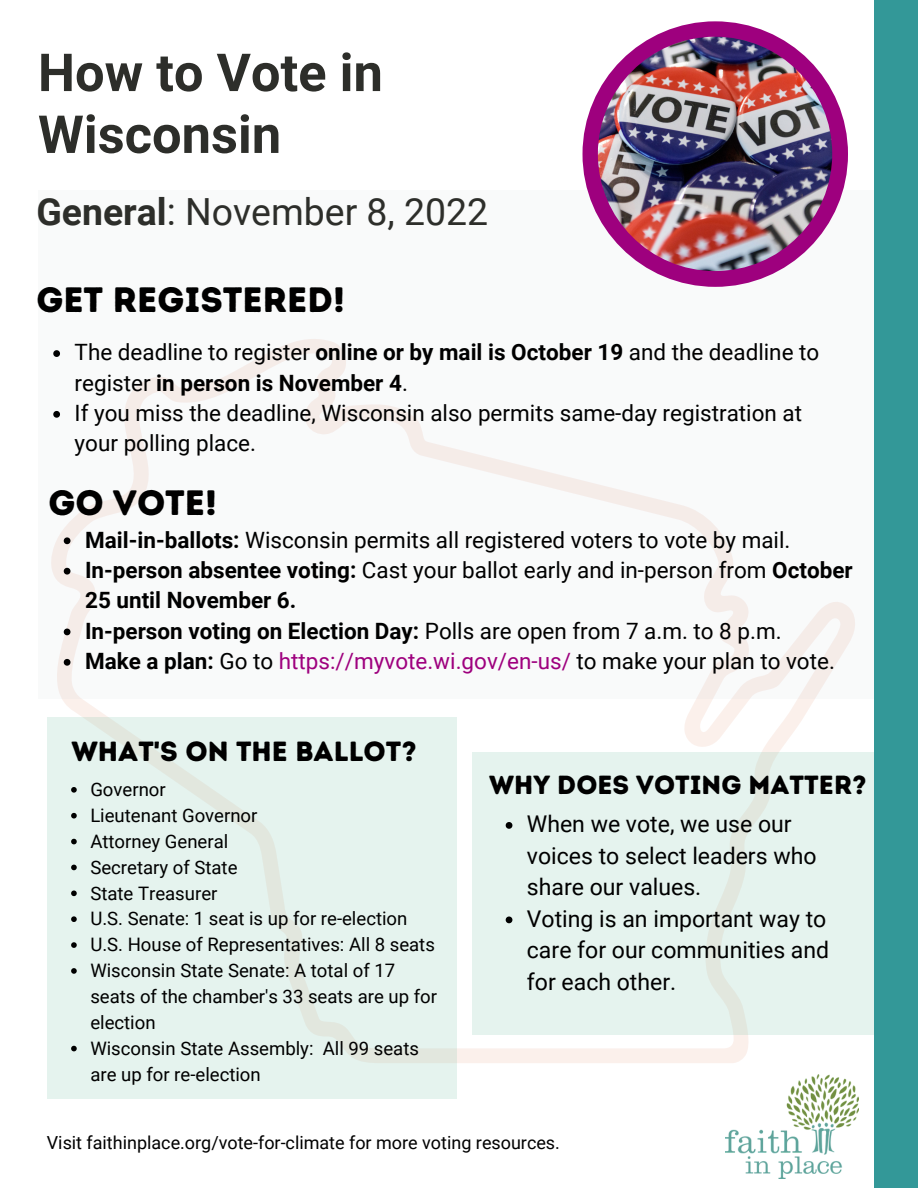
<style>
.page{position:relative;width:918px;height:1188px;background:#fff}
.page>*{position:absolute;margin:0;border:0;box-sizing:border-box;transform-origin:0 0}
.t1{font:700 52.35px/61.8px "Roboto";color:#2d2e2a}
.t2{font:37.35px "Roboto";color:#2d2e2a}
.t3{font:35.25px "Intro Rust Base";color:#000}
.t4{font:27.75px "Intro Rust Base";color:#000}
.t5{font:26.25px "Intro Rust Base";color:#000}
.t6{font:23.1px/31.5px "Roboto";color:#000}
.t7{font:22.5px/30.3px "Roboto";color:#000}
.t8{font:18.6px/25.8px "Roboto";color:#000}
.t9{font:18px "Roboto";color:#000}
.s1{font-weight:700}
.s2{color:#9e007e}
</style>
<div class="page">
<svg style="left:62px;top:698px;width:753px;height:365px"></svg>
<div style="left:38px;top:190px;width:846px;height:508px;background:#f9fafa"></div>
<div style="left:583px;top:21px;width:265px;height:266px;background:#9e007e;border-radius:50%"></div>
<div style="left:47px;top:717px;width:409px;height:382px;background:#e5f3ee"></div>
<div style="left:472px;top:752px;width:402px;height:283px;background:#e5f3ee"></div>
<div style="left:874px;top:0;width:44px;height:1188px;background:#339898"></div>
<img style="left:598px;top:37px;width:234px;height:234px;border-radius:50%">
<img style="left:726px;top:1075px;width:132px;height:103px">
<svg style="left:64px;top:537px;width:6px;height:7px"></svg>
<svg style="left:64px;top:568px;width:6px;height:7px"></svg>
<svg style="left:64px;top:629px;width:6px;height:6px"></svg>
<svg style="left:64px;top:659px;width:6px;height:7px"></svg>
<svg style="left:506px;top:822px;width:6px;height:7px"></svg>
<svg style="left:506px;top:917px;width:6px;height:6px"></svg>
<svg style="left:71px;top:787px;width:6px;height:6px"></svg>
<svg style="left:71px;top:813px;width:6px;height:6px"></svg>
<svg style="left:71px;top:839px;width:6px;height:5px"></svg>
<svg style="left:71px;top:865px;width:6px;height:5px"></svg>
<svg style="left:71px;top:891px;width:6px;height:5px"></svg>
<svg style="left:71px;top:916px;width:6px;height:6px"></svg>
<svg style="left:71px;top:942px;width:6px;height:6px"></svg>
<svg style="left:71px;top:968px;width:6px;height:6px"></svg>
<svg style="left:71px;top:1046px;width:6px;height:5px"></svg>
<svg style="left:53px;top:350px;width:7px;height:7px"></svg>
<svg style="left:53px;top:411px;width:7px;height:7px"></svg>
<h1 class="t1" style="left:38px;top:42px;width:346px">How to Vote in<br>Wisconsin</h1>
<h2 class="t2" style="left:36px;top:190px;width:453px"><span class="s1">General</span>: November 8, 2022</h2>
<h3 class="t3" style="left:36px;top:279px;width:310px">GET REGISTERED!</h3>
<p class="t7" style="left:75px;top:337px;width:746px">The deadline to register <span class="s1">online or by mail is October 19</span> and the deadline to register <span class="s1">in person is November 4</span>.<br>If you miss the deadline, Wisconsin also permits same-day registration at your polling place.</p>
<h3 class="t3" style="left:48px;top:482px;width:170px">GO VOTE!</h3>
<p class="t7" style="left:85px;top:525px;width:769px"><span class="s1">Mail-in-ballots:</span> Wisconsin permits all registered voters to vote by mail.<br><span class="s1">In-person absentee voting:</span> Cast your ballot early and in-person from <span class="s1">October 25 until November 6.<br>In-person voting on Election Day:</span> Polls are open from 7 a.m. to 8 p.m.<br><span class="s1">Make a plan:</span> Go to <span class="s2">https://myvote.wi.gov/en-us/</span> to make your plan to vote.</p>
<p class="t4" style="left:71px;top:735px;width:347px">WHAT'S ON THE BALLOT?</p>
<p class="t8" style="left:90px;top:777px;width:348px">Governor<br>Lieutenant Governor<br>Attorney General<br>Secretary of State<br>State Treasurer<br>U.S. Senate: 1 seat is up for re-election<br>U.S. House of Representatives: All 8 seats<br>Wisconsin State Senate: A total of 17 seats of the chamber's 33 seats are up for election<br>Wisconsin State Assembly: All 99 seats are up for re-election</p>
<p class="t5" style="left:489px;top:769px;width:379px">WHY DOES VOTING MATTER?</p>
<p class="t6" style="left:527px;top:809px;width:304px">When we vote, we use our voices to select leaders who share our values.<br>Voting is an important way to care for our communities and for each other.</p>
<p class="t9" style="left:47px;top:1133px;width:515px">Visit faithinplace.org/vote-for-climate for more voting resources.</p>
</div>
